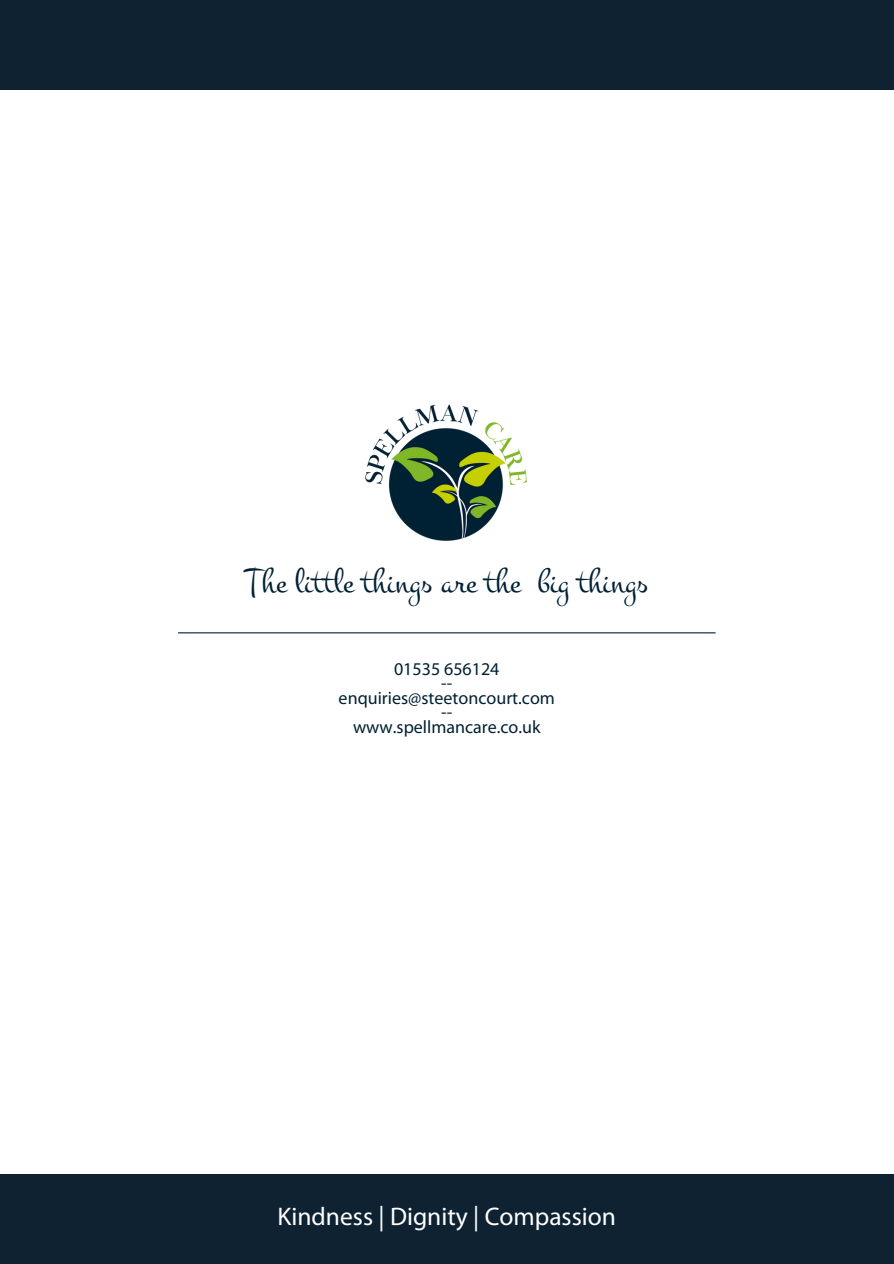
<style>
.page{position:relative;width:894px;height:1264px;background:#fff}
.page>*{position:absolute;margin:0;border:0;box-sizing:border-box;transform-origin:0 0}
.t1{font:36px "Montez";color:#002133}
.t2{font:25.5px "Myriad Pro";color:#fff}
.t3{font:18px "Myriad Pro";color:#002133}
</style>
<div class="page">
<div style="left:0;top:1174px;width:893px;height:89px;background:#0e2232"></div>
<div style="left:0;top:0;width:893px;height:89px;background:#0e2232"></div>
<img style="left:365px;top:404px;width:162px;height:137px">
<hr style="left:178px;top:632px;width:537px;height:1px;background:#002133">
<p class="t1" style="left:245px;top:560px;width:404px">The little things are the big things</p>
<h1 class="t3" style="left:394px;top:661px;width:107px">01535 656124</h1>
<p class="t3" style="left:441px;top:675px;width:13px">--</p>
<p class="t3" style="left:338px;top:690px;width:218px">enquiries@steetoncourt.com</p>
<p class="t3" style="left:441px;top:705px;width:13px">--</p>
<p class="t3" style="left:353px;top:719px;width:189px">www.spellmancare.co.uk</p>
<p class="t2" style="left:277px;top:1205px;width:340px">Kindness | Dignity | Compassion</p>
</div>
